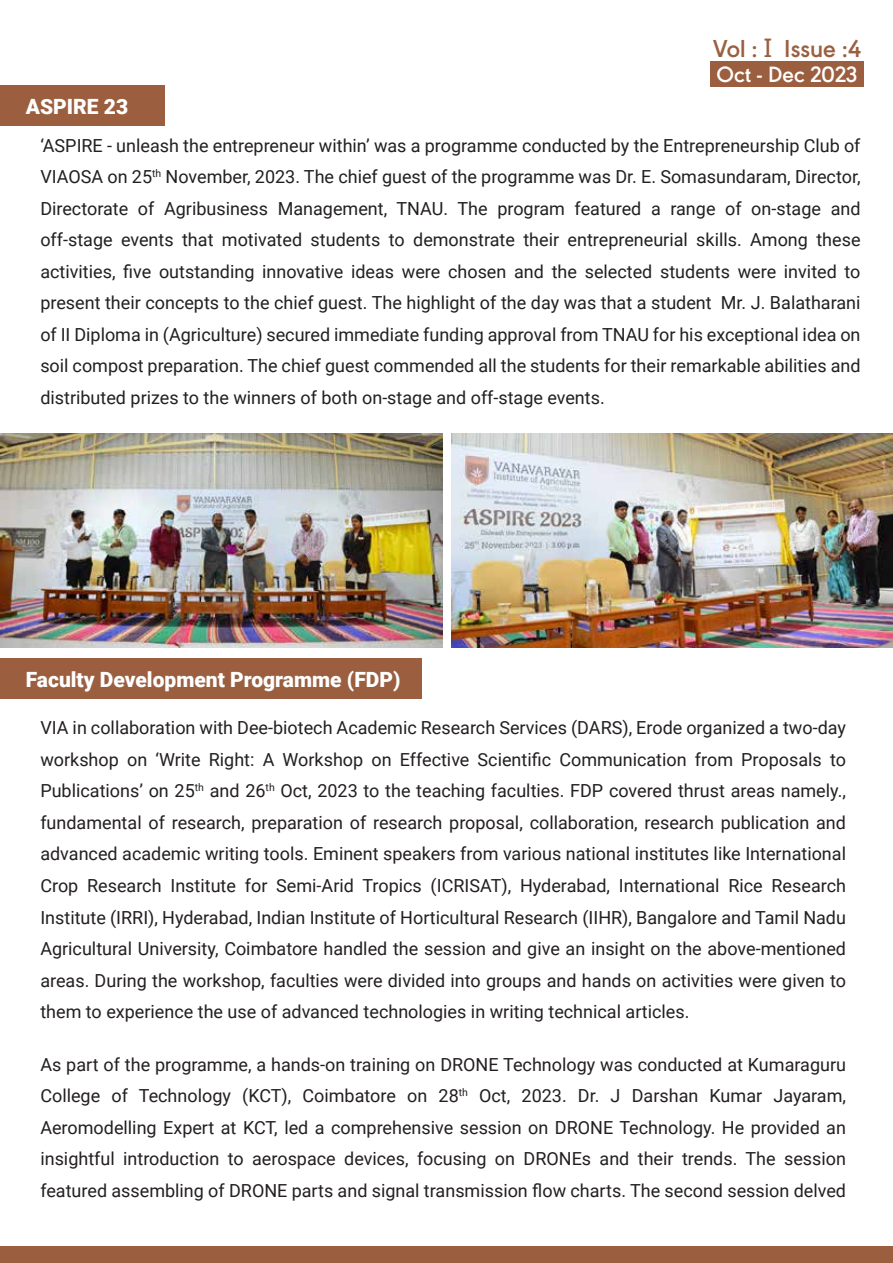
<style>
.page{position:relative;width:893px;height:1263px;background:#fff}
.page>*{position:absolute;margin:0;border:0;box-sizing:border-box;transform-origin:0 0}
.t1{font:600 25.65px "URW Geometric";color:#9b5f40}
.t2{font:600 23.1px "URW Geometric";color:#fff}
.t3{font:900 21px "Roboto";color:#fff}
.t4{font:18px/31.5px "Roboto";color:#231f20;text-align:justify}
.s1{font-family:"Roboto Slab";font-weight:400}
</style>
<div class="page">
<div style="left:0;top:86px;width:165px;height:40px;background:#9b5f40"></div>
<div style="left:0;top:659px;width:421px;height:40px;background:#9b5f40"></div>
<div style="left:710px;top:61px;width:153px;height:25px;background:#9b5f40"></div>
<div style="left:0;top:1246px;width:893px;height:17px;background:#9b5f40"></div>
<img style="left:0;top:434px;width:442px;height:213px">
<img style="left:451px;top:434px;width:442px;height:213px">
<p class="t3" style="left:26px;top:91px;width:104px">ASPIRE 23</p>
<h1 class="t1" style="left:713px;top:29px;width:150px">Vol : <span class="s1">I</span> Issue :4</h1>
<p class="t2" style="left:717px;top:57px;width:142px">Oct - Dec 2023</p>
<p class="t4" style="left:40px;top:129px;width:822px">‘ASPIRE - unleash the entrepreneur within’ was a programme conducted by the Entrepreneurship Club of VIAOSA on 25<sup>th</sup> November, 2023. The chief guest of the programme was Dr. E. Somasundaram, Director, Directorate of Agribusiness Management, TNAU. The program featured a range of on-stage and off-stage events that motivated students to demonstrate their entrepreneurial skills. Among these activities, five outstanding innovative ideas were chosen and the selected students were invited to present their concepts to the chief guest. The highlight of the day was that a student Mr. J. Balatharani of II Diploma in (Agriculture) secured immediate funding approval from TNAU for his exceptional idea on soil compost preparation. The chief guest commended all the students for their remarkable abilities and distributed prizes to the winners of both on-stage and off-stage events.</p>
<p class="t3" style="left:26px;top:664px;width:376px">Faculty Development Programme (FDP)</p>
<p class="t4" style="left:40px;top:712px;width:807px">VIA in collaboration with Dee-biotech Academic Research Services (DARS), Erode organized a two-day workshop on ‘Write Right: A Workshop on Effective Scientific Communication from Proposals to Publications’ on 25<sup>th</sup> and 26<sup>th</sup> Oct, 2023 to the teaching faculties. FDP covered thrust areas namely., fundamental of research, preparation of research proposal, collaboration, research publication and advanced academic writing tools. Eminent speakers from various national institutes like International Crop Research Institute for Semi-Arid Tropics (ICRISAT), Hyderabad, International Rice Research Institute (IRRI), Hyderabad, Indian Institute of Horticultural Research (IIHR), Bangalore and Tamil Nadu Agricultural University, Coimbatore handled the session and give an insight on the above-mentioned areas. During the workshop, faculties were divided into groups and hands on activities were given to them to experience the use of advanced technologies in writing technical articles.</p>
<p class="t4" style="left:40px;top:1048px;width:807px">As part of the programme, a hands-on training on DRONE Technology was conducted at Kumaraguru College of Technology (KCT), Coimbatore on 28<sup>th</sup> Oct, 2023. Dr. J Darshan Kumar Jayaram, Aeromodelling Expert at KCT, led a comprehensive session on DRONE Technology. He provided an insightful introduction to aerospace devices, focusing on DRONEs and their trends. The session featured assembling of DRONE parts and signal transmission flow charts. The second session delved</p>
</div>
